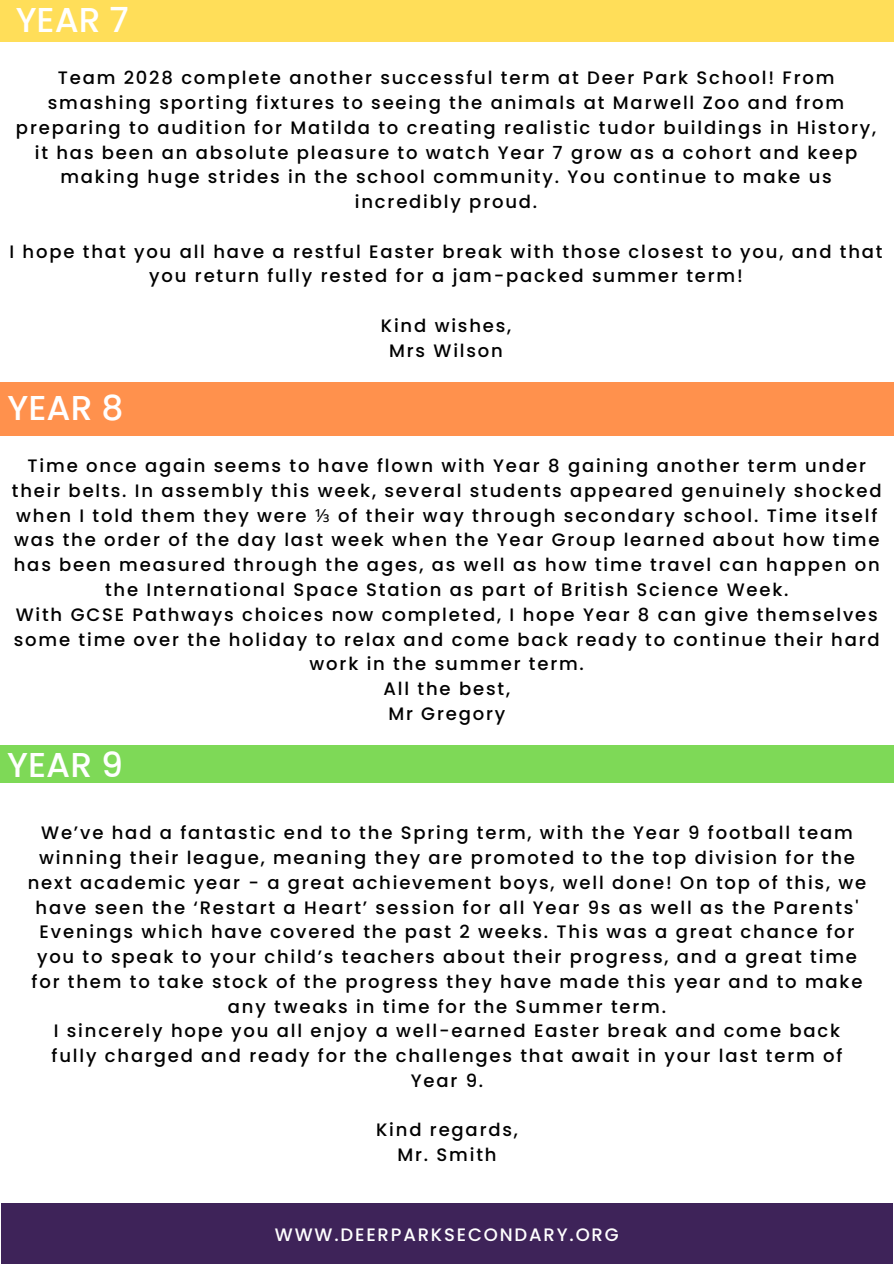
<style>
.page{position:relative;width:894px;height:1264px;background:#fff}
.page>*{position:absolute;margin:0;border:0;box-sizing:border-box;transform-origin:0 0}
.t1{font:500 34.5px "Poppins";color:#fff}
.t2{font:500 18px/24.8px "Poppins";letter-spacing:.1em;color:#000;text-align:center}
.t3{font:500 18px "Poppins";letter-spacing:.1em;color:#fff}
.s1{font-family:"Noto Sans";font-weight:400}
</style>
<div class="page">
<div style="left:0;top:0;width:893px;height:41px;background:#ffde59"></div>
<div style="left:0;top:382px;width:893px;height:53px;background:#ff914d"></div>
<div style="left:1px;top:1203px;width:891px;height:60px;background:#3e2359"></div>
<div style="left:0;top:745px;width:893px;height:38px;background:#7ed957"></div>
<p class="t1" style="left:16px;top:-4px;width:115px">YEAR 7</p>
<p class="t2" style="left:16px;top:66px;width:861px">Team 2028 complete another successful term at Deer Park School! From smashing sporting fixtures to seeing the animals at Marwell Zoo and from preparing to audition for Matilda to creating realistic tudor buildings in History, it has been an absolute pleasure to watch Year 7 grow as a cohort and keep making huge strides in the school community. You continue to make us incredibly proud.</p>
<h1 class="t2" style="left:10px;top:239px;width:874px">I hope that you all have a restful Easter break with those closest to you, and that you return fully rested for a jam-packed summer term!</h1>
<p class="t2" style="left:381px;top:313px;width:132px">Kind wishes,</p>
<p class="t2" style="left:389px;top:338px;width:115px">Mrs Wilson</p>
<p class="t1" style="left:8px;top:384px;width:117px">YEAR 8</p>
<p class="t2" style="left:12px;top:453px;width:871px">Time once again seems to have flown with Year 8 gaining another term under their belts. In assembly this week, several students appeared genuinely shocked when I told them they were <span class="s1">⅓</span> of their way through secondary school. Time itself was the order of the day last week when the Year Group learned about how time has been measured through the ages, as well as how time travel can happen on the International Space Station as part of British Science Week.</p>
<p class="t2" style="left:14px;top:602px;width:867px">With GCSE Pathways choices now completed, I hope Year 8 can give themselves some time over the holiday to relax and come back ready to continue their hard work in the summer term.</p>
<h1 class="t2" style="left:383px;top:676px;width:128px">All the best,</h1>
<p class="t2" style="left:388px;top:701px;width:118px">Mr Gregory</p>
<p class="t1" style="left:7px;top:740px;width:117px">YEAR 9</p>
<p class="t2" style="left:28px;top:820px;width:839px">We’ve had a fantastic end to the Spring term, with the Year 9 football team winning their league, meaning they are promoted to the top division for the next academic year - a great achievement boys, well done! On top of this, we have seen the ‘Restart a Heart’ session for all Year 9s as well as the Parents' Evenings which have covered the past 2 weeks. This was a great chance for you to speak to your child’s teachers about their progress, and a great time for them to take stock of the progress they have made this year and to make any tweaks in time for the Summer term.</p>
<p class="t2" style="left:52px;top:1018px;width:792px">I sincerely hope you all enjoy a well-earned Easter break and come back fully charged and ready for the challenges that await in your last term of<br>Year 9.</p>
<p class="t2" style="left:376px;top:1117px;width:143px">Kind regards,</p>
<h2 class="t2" style="left:397px;top:1142px;width:101px">Mr. Smith</h2>
<h1 class="t3" style="left:275px;top:1221px;width:345px">WWW.DEERPARKSECONDARY.ORG</h1>
</div>
